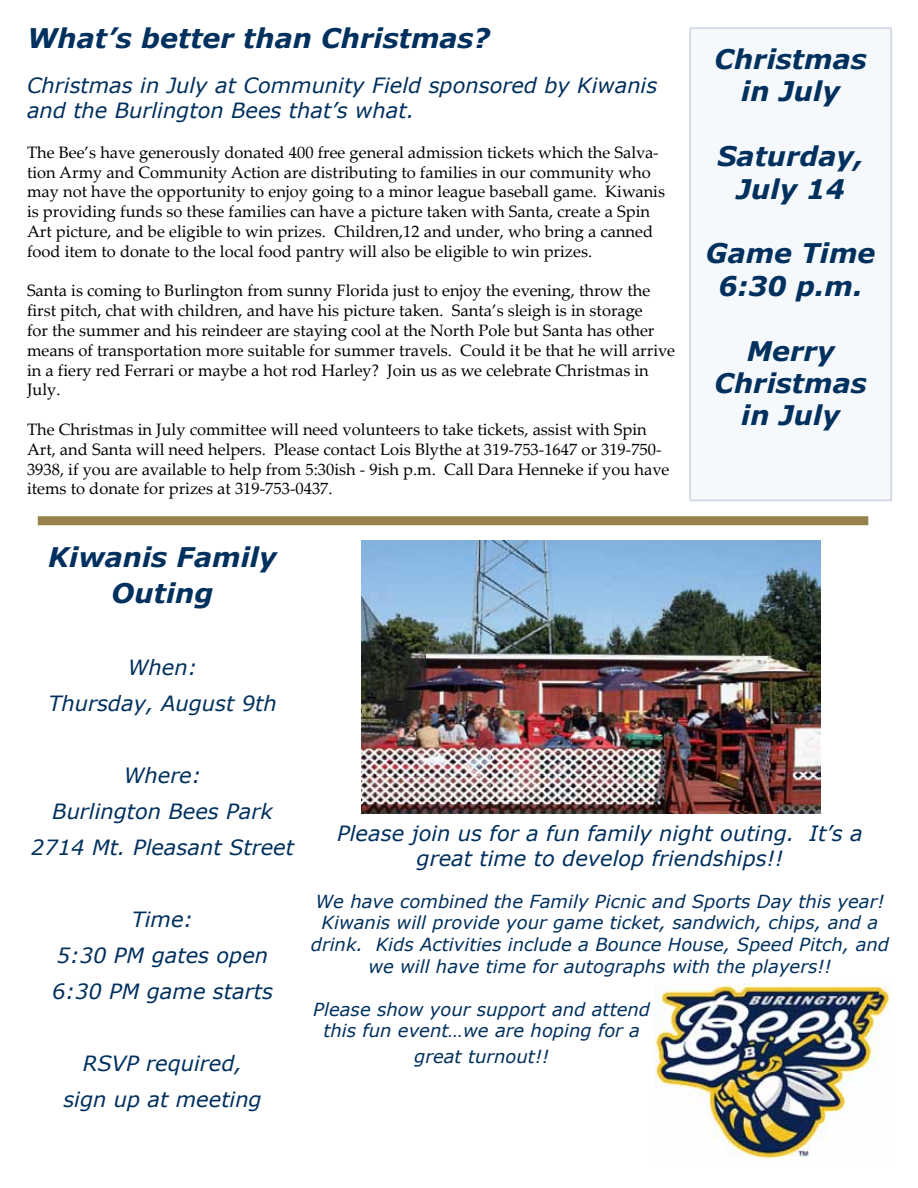
<style>
.page{position:relative;width:918px;height:1188px;background:#fff}
.page>*{position:absolute;margin:0;border:0;box-sizing:border-box;transform-origin:0 0}
.t1{font:italic 700 27px/32.4px "Verdana";color:#00305e;text-align:center}
.t2{font:italic 21px/36px "Verdana";color:#00305e;text-align:center}
.t3{font:italic 18px/21.6px "Verdana";color:#00305e;text-align:center}
.t4{font:16.5px/19.8px "Palatino Linotype";color:#000}
</style>
<div class="page">
<div style="left:689px;top:27px;width:203px;height:474px;background:#f6f9fc;border:2px solid #ced3e0"></div>
<img style="left:362px;top:541px;width:458px;height:272px">
<img style="left:654px;top:984px;width:237px;height:176px">
<div style="left:38px;top:516px;width:830px;height:9px;background:#97824b"></div>
<h1 class="t1" style="left:27px;top:21px;width:465px">What’s better than Christmas?</h1>
<p class="t2" style="left:27px;top:73px;width:632px;line-height:25.2px;text-align:left">Christmas in July at Community Field sponsored by Kiwanis and the Burlington Bees that’s what.</p>
<p class="t4" style="left:27px;top:142px;width:640px">The Bee’s have generously donated 400 free general admission tickets which the Salva&shy;tion Army and Community Action are distributing to families in our community who may not have the opportunity to enjoy going to a minor league baseball game. Kiwanis is providing funds so these families can have a picture taken with Santa, create a Spin Art picture, and be eligible to win prizes. Children,12 and under, who bring a canned food item to donate to the local food pantry will also be eligible to win prizes.</p>
<p class="t4" style="left:27px;top:280px;width:650px">Santa is coming to Burlington from sunny Florida just to enjoy the evening, throw the first pitch, chat with children, and have his picture taken. Santa’s sleigh is in storage<br>for the summer and his reindeer are staying cool at the North Pole but Santa has other means of transportation more suitable for summer travels. Could it be that he will arrive in a fiery red Ferrari or maybe a hot rod Harley? Join us as we celebrate Christmas in July.</p>
<p class="t4" style="left:27px;top:419px;width:644px">The Christmas in July committee will need volunteers to take tickets, assist with Spin Art, and Santa will need helpers. Please contact Lois Blythe at 319-753-1647 or 319-750- 3938, if you are available to help from 5:30ish - 9ish p.m. Call Dara Henneke if you have items to donate for prizes at 319-753-0437.</p>
<h1 class="t1" style="left:48px;top:539px;width:230px;line-height:36px">Kiwanis Family<br>Outing</h1>
<p class="t2" style="left:49px;top:649px;width:230px">When:<br>Thursday, August 9th</p>
<h1 class="t1" style="left:714px;top:43px;width:154px">Christmas in July</h1>
<h1 class="t1" style="left:717px;top:140px;width:148px">Saturday,<br>July 14</h1>
<h1 class="t1" style="left:706px;top:237px;width:171px">Game Time<br>6:30 p.m.</h1>
<h1 class="t1" style="left:714px;top:334px;width:154px">Merry<br>Christmas in July</h1>
<p class="t2" style="left:31px;top:757px;width:264px">Where:<br>Burlington Bees Park<br>2714 Mt. Pleasant Street</p>
<p class="t2" style="left:52px;top:901px;width:222px">Time:<br>5:30 PM gates open<br>6:30 PM game starts</p>
<p class="t2" style="left:63px;top:1045px;width:200px">RSVP required, sign up at meeting</p>
<p class="t2" style="left:337px;top:821px;width:527px;line-height:25.2px">Please join us for a fun family night outing. It’s a great time to develop friendships!!</p>
<p class="t3" style="left:311px;top:890px;width:580px">We have combined the Family Picnic and Sports Day this year!<br>Kiwanis will provide your game ticket, sandwich, chips, and a drink. Kids Activities include a Bounce House, Speed Pitch, and we will have time for autographs with the players!!</p>
<p class="t3" style="left:313px;top:998px;width:338px">Please show your support and attend this fun event…we are hoping for a</p>
<p class="t3" style="left:414px;top:1045px;width:137px">great turnout!!</p>
</div>
